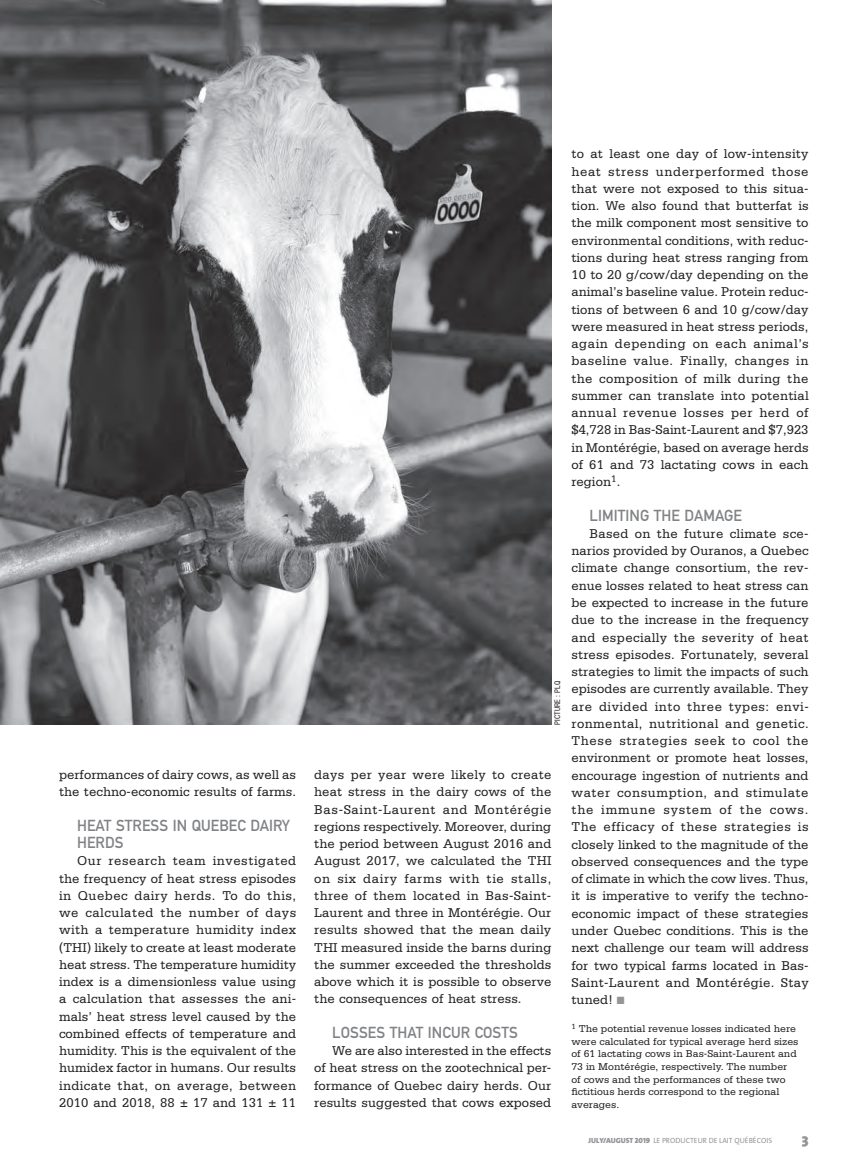
<style>
.page{position:relative;width:865px;height:1175px;background:#fff}
.page>*{position:absolute;margin:0;border:0;box-sizing:border-box;transform-origin:0 0}
.t1{font:15.75px/17.2px "DIN Mittelschrift";letter-spacing:.005em;color:#808285}
.t2{font:900 15px "The Mix";color:#939598}
.t3{font:13.5px/17.2px "Serifa";letter-spacing:.005em;color:#231f20;text-align:justify}
.t4{font:10.5px/12.6px "Serifa";color:#231f20}
.t5{font:condensed 7.8px "Helvetica Neue";letter-spacing:.02em;color:#231f20}
.t6{font:7.5px "The Sans";color:#939598}
.s1{color:#939598}
.s2{font-family:"The Sans Black Caps"}
</style>
<div class="page">
<img style="left:1px;top:0;width:550px;height:724px">
<p class="t3" style="left:59px;top:767px;width:239px">performances of dairy cows, as well as the techno-economic results of farms.</p>
<p class="t1" style="left:77px;top:818px;width:214px">HEAT STRESS IN QUEBEC DAIRY<br>HERDS</p>
<p class="t3" style="left:59px;top:853px;width:239px;text-indent:18px">Our research team investigated the frequency of heat stress episodes in Quebec dairy herds. To do this, we calculated the number of days with a temperature humidity index (THI) likely to create at least moderate heat stress. The temperature humidity index is a dimensionless value using a calculation that assesses the ani&shy;mals’ heat stress level caused by the combined effects of temperature and humidity. This is the equivalent of the humidex factor in humans. Our results indicate that, on average, between 2010 and 2018, 88 ± 17 and 131 ± 11</p>
<p class="t5" style="left:554px;top:724px;width:45px;rotate:-90deg">PICTURE : PLQ</p>
<p class="t3" style="left:314px;top:767px;width:239px">days per year were likely to create heat stress in the dairy cows of the Bas-Saint-Laurent and Montérégie regions respectively. Moreover, during the period between August 2016 and August 2017, we calculated the THI on six dairy farms with tie stalls, three of them located in Bas-Saint-Laurent and three in Montérégie. Our results showed that the mean daily THI measured inside the barns during the summer exceeded the thresholds above which it is possible to observe the consequences of heat stress.</p>
<p class="t1" style="left:332px;top:1025px;width:187px">LOSSES THAT INCUR COSTS</p>
<p class="t3" style="left:314px;top:1043px;width:239px;text-indent:18px">We are also interested in the effects of heat stress on the zootechnical per&shy;formance of Quebec dairy herds. Our results suggested that cows exposed</p>
<p class="t3" style="left:571px;top:146px;width:239px">to at least one day of low-intensity heat stress underperformed those that were not exposed to this situa&shy;tion. We also found that butterfat is the milk component most sensitive to environmental conditions, with reduc&shy;tions during heat stress ranging from 10 to 20 g/cow/day depending on the animal’s baseline value. Protein reduc&shy;tions of between 6 and 10 g/cow/day were measured in heat stress periods, again depending on each animal’s baseline value. Finally, changes in the composition of milk during the summer can translate into potential annual revenue losses per herd of $4,728 in Bas-Saint-Laurent and $7,923 in Montérégie, based on average herds of 61 and 73 lactating cows in each region<sup>1</sup>.</p>
<p class="t1" style="left:589px;top:508px;width:154px">LIMITING THE DAMAGE</p>
<p class="t3" style="left:571px;top:526px;width:239px;text-indent:18px">Based on the future climate sce&shy;narios provided by Ouranos, a Quebec climate change consortium, the rev&shy;enue losses related to heat stress can be expected to increase in the future due to the increase in the frequency and especially the severity of heat stress episodes. Fortunately, several strategies to limit the impacts of such episodes are currently available. They are divided into three types: envi&shy;ronmental, nutritional and genetic.<br>These strategies seek to cool the environment or promote heat losses, encourage ingestion of nutrients and water consumption, and stimulate the immune system of the cows.<br>The efficacy of these strategies is closely linked to the magnitude of the observed consequences and the type of climate in which the cow lives. Thus, it is imperative to verify the techno&shy;economic impact of these strategies under Quebec conditions. This is the next challenge our team will address for two typical farms located in Bas-Saint-Laurent and Montérégie. Stay tuned! <span class="s1">■</span></p>
<p class="t4" style="left:571px;top:1023px;width:229px"><sup>1</sup> The potential revenue losses indicated here were calculated for typical average herd sizes of 61 lactating cows in Bas-Saint-Laurent and 73 in Montérégie, respectively. The number of cows and the performances of these two fictitious herds correspond to the regional averages.</p>
<p class="t6" style="left:588px;top:1137px;width:185px"><span class="s2">JULY/AUGUST 2019</span> LE PRODUCTEUR DE LAIT QUÉBÉCOIS</p>
<p class="t2" style="left:801px;top:1133px;width:8px">3</p>
</div>
